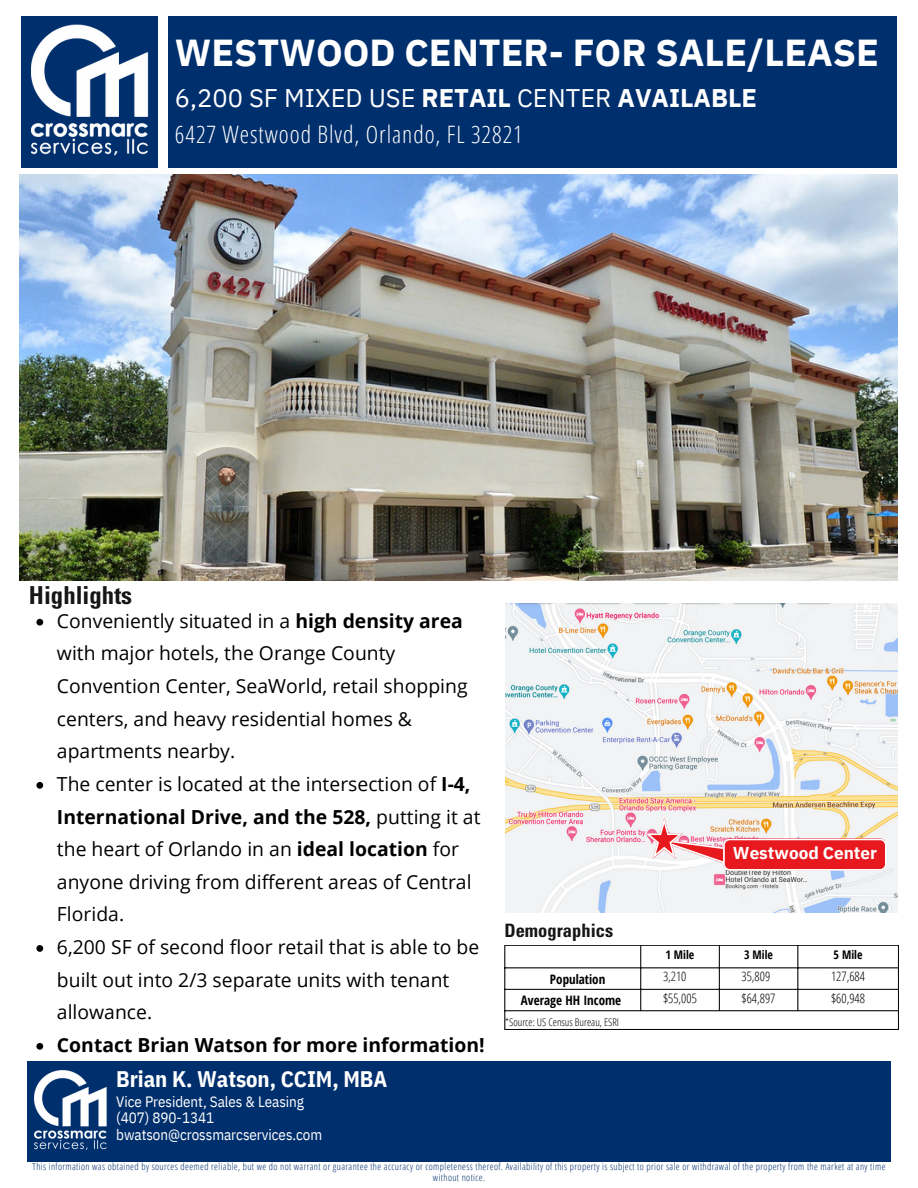
<style>
.page{position:relative;width:918px;height:1188px;background:#fff}
.page>*{position:absolute;margin:0;border:0;box-sizing:border-box;transform-origin:0 0}
.t1{font:700 37.5px "IBM Plex Sans";color:#fff}
.t2{font:25.5px "IBM Plex Sans";color:#fff}
.t3{font:700 condensed 24.75px "Univers";color:#171615}
.t4{font:300 24px "Open Sans Condensed";letter-spacing:.04em;color:#fff}
.t5{font:700 22.5px "IBM Plex Sans Cond";letter-spacing:-.005em;color:#fff}
.t6{font:19.35px/32.7px "Open Sans";color:#000}
.t7{font:700 19.35px "Open Sans";color:#000}
.t8{font:700 condensed 18.45px "Univers";color:#171615}
.t9{font:700 17.25px "IBM Plex Sans";color:#fff}
.t10{font:15px "IBM Plex Sans Cond";letter-spacing:-.005em;color:#fff}
.t11{font:300 13.05px/21.3px "Open Sans Condensed";color:#000}
.t12{font:700 13.05px "Open Sans Condensed";color:#000}
.t13{font:700 12px "Open Sans";color:#fff}
.t14{font:700 11.85px "Open Sans Condensed";color:#000}
.t15{font:300 10.65px "Open Sans Condensed";color:#000}
.t16{font:300 9.75px/11.4px "Open Sans Condensed";letter-spacing:.04em;color:#002f6d;text-align:center}
.s1{font-weight:700}
</style>
<div class="page">
<img style="left:505px;top:603px;width:393px;height:310px">
<hr style="left:504px;top:946px;width:1px;height:83px;background:#000">
<hr style="left:640px;top:946px;width:1px;height:64px;background:#000">
<hr style="left:719px;top:946px;width:1px;height:64px;background:#000">
<hr style="left:797px;top:946px;width:1px;height:64px;background:#000">
<hr style="left:898px;top:946px;width:1px;height:83px;background:#000">
<hr style="left:504px;top:945px;width:395px;height:1px;background:#000">
<hr style="left:504px;top:967px;width:395px;height:1px;background:#000">
<hr style="left:504px;top:989px;width:395px;height:1px;background:#000">
<hr style="left:504px;top:1010px;width:395px;height:1px;background:#000">
<hr style="left:504px;top:1029px;width:395px;height:1px;background:#000">
<svg style="left:636px;top:814px;width:255px;height:61px"></svg>
<img style="left:19px;top:174px;width:878px;height:407px">
<div style="left:27px;top:1061px;width:864px;height:100px;background:#002f6d"></div>
<img style="left:35px;top:1070px;width:82px;height:92px">
<svg style="left:36px;top:619px;width:7px;height:7px"></svg>
<svg style="left:36px;top:782px;width:7px;height:7px"></svg>
<svg style="left:36px;top:945px;width:7px;height:7px"></svg>
<svg style="left:36px;top:1043px;width:7px;height:7px"></svg>
<div style="left:21px;top:16px;width:137px;height:152px;background:#002f6d"></div>
<div style="left:169px;top:16px;width:728px;height:152px;background:#002f6d"></div>
<img style="left:32px;top:24px;width:117px;height:132px">
<p class="t1" style="left:175px;top:28px;width:705px">WESTWOOD CENTER- FOR SALE/LEASE</p>
<p class="t2" style="left:175px;top:81px;width:584px">6,200 SF MIXED USE <span class="s1">RETAIL</span> CENTER <span class="s1">AVAILABLE</span></p>
<p class="t4" style="left:175px;top:118px;width:349px">6427 Westwood Blvd, Orlando, FL 32821</p>
<p class="t3" style="left:29px;top:586px;width:105px">Highlights</p>
<p class="t6" style="left:57px;top:604px;width:412px">Conveniently situated in a <span class="s1">high density area </span>with major hotels, the Orange County Convention Center, SeaWorld, retail shopping centers, and heavy residential homes &amp; apartments nearby.</p>
<p class="t6" style="left:57px;top:767px;width:425px">The center is located at the intersection of <span class="s1">I-4, International Drive, and the 528,</span> putting it at the heart of Orlando in an <span class="s1">ideal location</span> for anyone driving from different areas of Central Florida.</p>
<p class="t6" style="left:57px;top:930px;width:424px">6,200 SF of second floor retail that is able to be built out into 2/3 separate units with tenant allowance.</p>
<p class="t7" style="left:57px;top:1031px;width:429px">Contact Brian Watson for more information!</p>
<p class="t5" style="left:116px;top:1064px;width:273px">Brian K. Watson, CCIM, MBA</p>
<p class="t10" style="left:116px;top:1091px;width:189px">Vice President, Sales &amp; Leasing</p>
<p class="t10" style="left:116px;top:1108px;width:100px">(407) 890-1341</p>
<p class="t10" style="left:116px;top:1125px;width:208px">bwatson@crossmarcservices.com</p>
<p class="t8" style="left:504px;top:923px;width:110px">Demographics</p>
<p class="t12" style="left:550px;top:970px;width:57px">Population</p>
<p class="t12" style="left:521px;top:991px;width:102px">Average HH Income</p>
<p class="t15" style="left:505px;top:1015px;width:115px">*Source: US Census Bureau, ESRI</p>
<p class="t13" style="left:863px;top:600px;width:11px">N</p>
<p class="t9" style="left:733px;top:841px;width:146px">Westwood Center</p>
<p class="t14" style="left:666px;top:946px;width:30px">1 Mile</p>
<p class="t14" style="left:744px;top:946px;width:30px">3 Mile</p>
<p class="t14" style="left:834px;top:946px;width:30px">5 Mile</p>
<p class="t11" style="left:663px;top:966px;width:35px">3,210 $55,005</p>
<p class="t11" style="left:742px;top:966px;width:35px">35,809 $64,897</p>
<p class="t11" style="left:831px;top:966px;width:35px">127,684 $60,948</p>
<p class="t16" style="left:33px;top:1160px;width:854px">This information was obtained by sources deemed reliable, but we do not warrant or guarantee the accuracy or completeness thereof. Availability of this property is subject to prior sale or withdrawal of the property from the market at any time without notice.</p>
</div>
